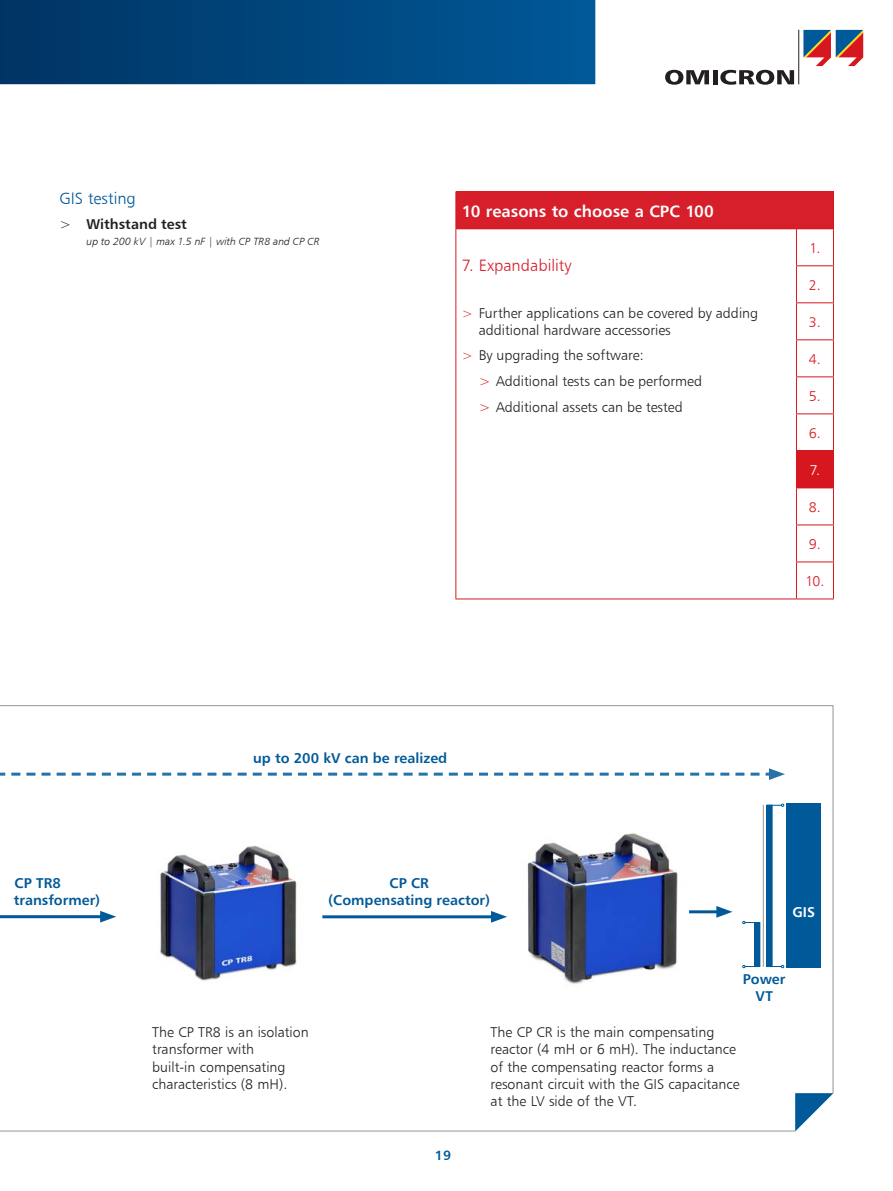
<style>
.page{position:relative;width:893px;height:1191px;background:#fff}
.page>*{position:absolute;margin:0;border:0;box-sizing:border-box;transform-origin:0 0}
.t1{font:700 16.5px "OMICRON";color:#fff}
.t2{font:16.5px "OMICRON";color:#d61f2b}
.t3{font:16.5px "OMICRON";color:#005999}
.t4{font:14.25px/17.1px "OMICRON";color:#231f20}
.t5{font:700 14.25px/17.1px "OMICRON";color:#005999;text-align:center}
.t6{font:14.25px "OMICRON";color:#d7171f}
.t7{font:700 14.25px "OMICRON";color:#231f20}
.t8{font:700 14.25px "OMICRON";color:#fff}
.t9{font:14.25px "OMICRON";color:#fff}
.t10{font:700 13.5px "OMICRON";color:#005999}
.t11{font:italic 10.5px "OMICRON";color:#231f20}
.s1{font-weight:400}
.s2{font-size:13.5px;color:#d61f2b}
.s3{color:#d7171f}
</style>
<div class="page">
<svg style="left:0;top:0;width:595px;height:85px;background:#02477e"></svg>
<svg style="left:665px;top:70px;width:44px;height:15px"></svg>
<div style="left:712px;top:70px;width:5px;height:14px;background:#231f20"></div>
<svg style="left:720px;top:70px;width:74px;height:15px"></svg>
<hr style="left:798px;top:30px;width:1px;height:54px;background:#231f20">
<svg style="left:803px;top:30px;width:60px;height:36px"></svg>
<svg style="left:0;top:705px;width:834px;height:426px"></svg>
<div style="left:456px;top:192px;width:377px;height:37px;background:#d61f2b"></div>
<svg style="left:797px;top:377px;width:36px;height:38px"></svg>
<div style="left:796px;top:451px;width:37px;height:37px;background:#d7171f"></div>
<hr style="left:833px;top:192px;width:1px;height:36px;background:#d7171f">
<hr style="left:455px;top:598px;width:341px;height:1px;background:#d7171f">
<hr style="left:455px;top:228px;width:341px;height:1px;background:#d7171f">
<hr style="left:796px;top:228px;width:38px;height:1px;background:#d7171f">
<hr style="left:455px;top:191px;width:341px;height:1px;background:#d7171f">
<hr style="left:455px;top:192px;width:1px;height:36px;background:#d7171f">
<hr style="left:796px;top:191px;width:38px;height:1px;background:#d7171f">
<hr style="left:455px;top:229px;width:1px;height:37px;background:#d7171f">
<hr style="left:455px;top:266px;width:1px;height:37px;background:#d7171f">
<hr style="left:455px;top:303px;width:1px;height:37px;background:#d7171f">
<hr style="left:455px;top:340px;width:1px;height:37px;background:#d7171f">
<hr style="left:455px;top:377px;width:1px;height:37px;background:#d7171f">
<hr style="left:455px;top:414px;width:1px;height:37px;background:#d7171f">
<hr style="left:455px;top:451px;width:1px;height:37px;background:#d7171f">
<hr style="left:455px;top:488px;width:1px;height:37px;background:#d7171f">
<hr style="left:455px;top:525px;width:1px;height:37px;background:#d7171f">
<hr style="left:455px;top:562px;width:1px;height:36px;background:#d7171f">
<hr style="left:796px;top:229px;width:1px;height:36px;background:#d7171f">
<hr style="left:833px;top:229px;width:1px;height:36px;background:#d7171f">
<hr style="left:796px;top:265px;width:38px;height:1px;background:#d7171f">
<hr style="left:796px;top:266px;width:1px;height:36px;background:#d7171f">
<hr style="left:833px;top:266px;width:1px;height:36px;background:#d7171f">
<hr style="left:796px;top:302px;width:38px;height:1px;background:#d7171f">
<hr style="left:796px;top:303px;width:1px;height:36px;background:#d7171f">
<hr style="left:833px;top:303px;width:1px;height:36px;background:#d7171f">
<hr style="left:796px;top:339px;width:38px;height:1px;background:#d7171f">
<hr style="left:796px;top:340px;width:1px;height:36px;background:#d7171f">
<hr style="left:833px;top:340px;width:1px;height:36px;background:#d7171f">
<hr style="left:796px;top:376px;width:38px;height:1px;background:#d7171f">
<hr style="left:796px;top:377px;width:1px;height:36px;background:#d7171f">
<hr style="left:833px;top:377px;width:1px;height:36px;background:#d7171f">
<hr style="left:796px;top:413px;width:38px;height:1px;background:#d7171f">
<hr style="left:796px;top:414px;width:1px;height:36px;background:#d7171f">
<hr style="left:833px;top:414px;width:1px;height:36px;background:#d7171f">
<hr style="left:796px;top:450px;width:38px;height:1px;background:#d7171f">
<hr style="left:833px;top:451px;width:1px;height:36px;background:#d7171f">
<hr style="left:796px;top:487px;width:38px;height:1px;background:#d7171f">
<hr style="left:796px;top:488px;width:1px;height:36px;background:#d7171f">
<hr style="left:833px;top:488px;width:1px;height:36px;background:#d7171f">
<hr style="left:796px;top:524px;width:38px;height:1px;background:#d7171f">
<hr style="left:796px;top:525px;width:1px;height:36px;background:#d7171f">
<hr style="left:833px;top:525px;width:1px;height:36px;background:#d7171f">
<hr style="left:796px;top:561px;width:38px;height:1px;background:#d7171f">
<hr style="left:796px;top:562px;width:1px;height:36px;background:#d7171f">
<hr style="left:833px;top:562px;width:1px;height:36px;background:#d7171f">
<hr style="left:796px;top:598px;width:38px;height:1px;background:#d7171f">
<p class="t3" style="left:60px;top:188px;width:78px">GIS testing</p>
<p class="t7" style="left:60px;top:215px;width:129px"><span class="s1">&gt;</span> Withstand test</p>
<p class="t11" style="left:87px;top:235px;width:235px">up to 200 kV | max 1.5 nF | with CP TR8 and CP CR</p>
<p class="t1" style="left:462px;top:200px;width:253px">10 reasons to choose a CPC 100</p>
<p class="t2" style="left:462px;top:256px;width:111px">7. Expandability</p>
<p class="t4" style="left:479px;top:304px;width:281px;text-indent:-17px"><span class="s2">&gt;</span> Further applications can be covered by adding additional hardware accessories</p>
<p class="t4" style="left:479px;top:342px;width:225px;line-height:25.7px;text-indent:-17px"><span class="s2">&gt;</span> By upgrading the software:<br><span class="s3">&gt;</span> Additional tests can be performed <span class="s3">&gt;</span> Additional assets can be tested</p>
<p class="t6" style="left:809px;top:239px;width:12px">1.</p>
<p class="t6" style="left:809px;top:276px;width:13px">2.</p>
<p class="t6" style="left:809px;top:313px;width:13px">3.</p>
<p class="t6" style="left:809px;top:350px;width:13px">4.</p>
<p class="t6" style="left:809px;top:387px;width:13px">5.</p>
<p class="t6" style="left:809px;top:424px;width:13px">6.</p>
<p class="t9" style="left:810px;top:461px;width:12px">7.</p>
<p class="t6" style="left:809px;top:498px;width:13px">8.</p>
<p class="t6" style="left:809px;top:535px;width:13px">9.</p>
<p class="t6" style="left:805px;top:572px;width:21px">10.</p>
<p class="t5" style="left:253px;top:749px;width:196px">up to 200 kV can be realized</p>
<p class="t5" style="left:14px;top:874px;width:88px;text-align:left">CP TR8 transformer)</p>
<p class="t5" style="left:328px;top:874px;width:163px">CP CR<br>(Compensating reactor)</p>
<p class="t8" style="left:792px;top:903px;width:24px">GIS</p>
<p class="t4" style="left:152px;top:1023px;width:158px">The CP TR8 is an isolation transformer with<br>built-in compensating characteristics (8 mH).</p>
<p class="t10" style="left:435px;top:1146px;width:18px">19</p>
<p class="t5" style="left:743px;top:970px;width:44px">Power<br>VT</p>
<p class="t4" style="left:491px;top:1023px;width:251px">The CP CR is the main compensating reactor (4 mH or 6 mH). The inductance of the compensating reactor forms a resonant circuit with the GIS capacitance at the LV side of the VT.</p>
</div>
